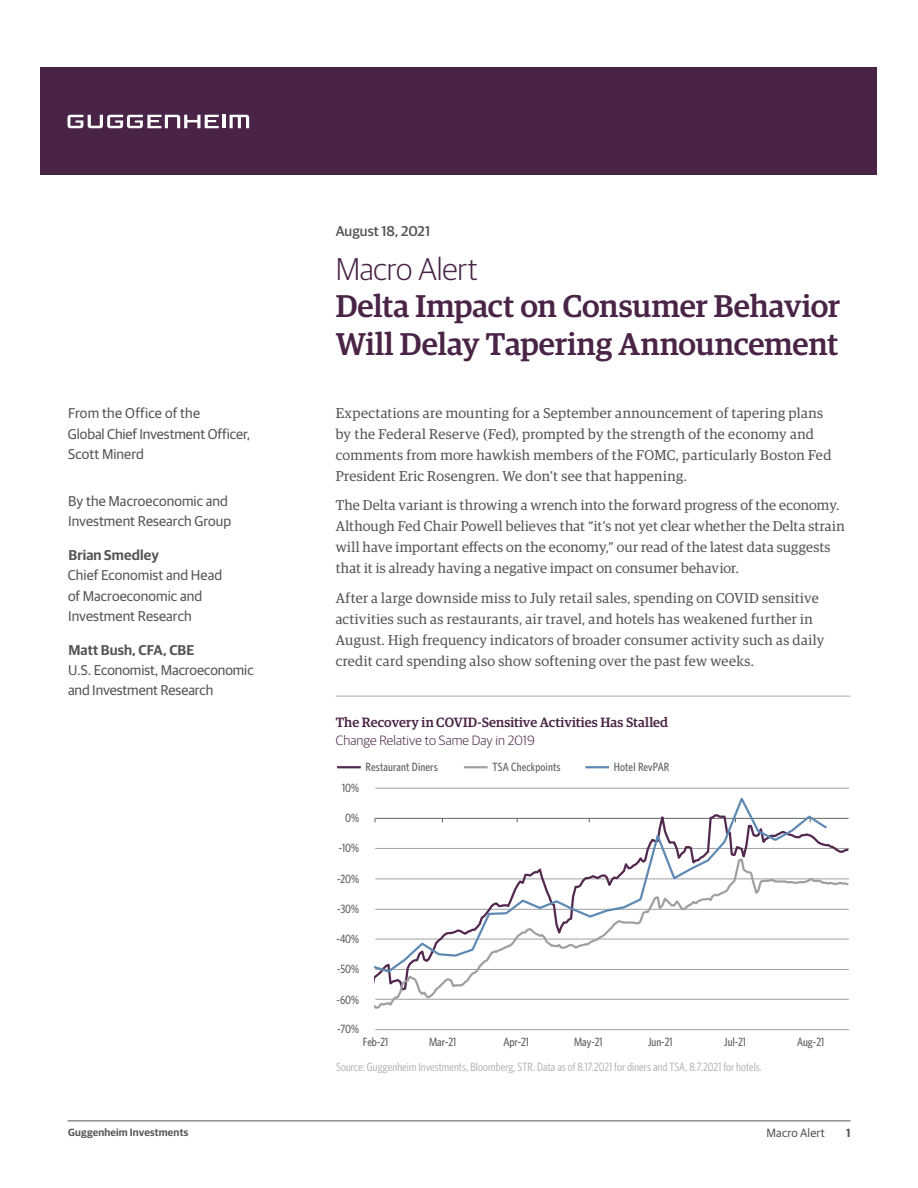
<style>
.page{position:relative;width:918px;height:1188px;background:#fff}
.page>*{position:absolute;margin:0;border:0;box-sizing:border-box;transform-origin:0 0}
.MacroAlert_-_ReportT{font:500 31.5px/37.5px "Guardian Egyp";letter-spacing:-.005em;color:#492446}
.MacroAlert_-_Title{font:300 31.5px "Guardian Sans";letter-spacing:-.005em;color:#492446}
.MacroAlert_-_Body{font:14.25px/21px "Guardian Egyp";letter-spacing:.02em;color:#555}
.GP_Text_9_5_15{font:14.25px/20.2px "Guardian Sans";letter-spacing:-.005em;color:#555}
.MacroAlert_-_Date_GS{font:14.25px/20.2px "Guardian Sans";color:#555}
.MacroAlert_-_Date_GS-2{font:600 14.25px "Guardian Sans";letter-spacing:.005em;color:#555}
.MacroAlert_-_Date_GS-3{font:500 14.25px "Guardian Sans";color:#555}
.MacroAlert_-_ChartTi{font:500 13.5px "Guardian Egyp";letter-spacing:.01em;color:#492446}
.MacroAlert_-_ChartTi-2{font:300 13.5px "Guardian Sans";letter-spacing:.01em;color:#492446}
.t1{font:500 12px "Whitney Condensed";letter-spacing:.01em;color:#646464}
.MacroAlert_-_ChartSo{font:12px "Whitney Condensed";letter-spacing:.005em;color:#aaa}
.t2{font:12px "Guardian Sans";letter-spacing:.01em;color:#555}
.t3{font:600 12px "Guardian Sans";color:#555}
.t4{font:600 10.5px "Guardian Sans";letter-spacing:.015em;color:#555}
</style>
<div class="page">
<hr style="left:67px;top:1120px;width:783px;height:1px;background:#555">
<div style="left:40px;top:68px;width:838px;height:108px;background:#492446"></div>
<svg style="left:68px;top:115px;width:181px;height:13px"></svg>
<hr style="left:337px;top:766px;width:24px;height:2px;background:#53284f">
<hr style="left:464px;top:766px;width:24px;height:2px;background:#a0a0a0">
<hr style="left:585px;top:766px;width:24px;height:2px;background:#5e8ab4">
<hr style="left:375px;top:1029px;width:474px;height:1px;background:#a0a0a0">
<hr style="left:375px;top:788px;width:474px;height:1px;background:#a0a0a0">
<svg style="left:374px;top:797px;width:455px;height:233px"></svg>
<hr style="left:336px;top:696px;width:515px;height:1px;background:#aaa">
<p class="MacroAlert_-_Date_GS" style="left:68px;top:402px;width:184px">From the Office of the<br>Global Chief Investment Officer,<br>Scott Minerd</p>
<p class="MacroAlert_-_Date_GS" style="left:68px;top:490px;width:165px">By the Macroeconomic and<br>Investment Research Group</p>
<p class="MacroAlert_-_Date_GS-2" style="left:68px;top:545px;width:92px">Brian Smedley</p>
<p class="GP_Text_9_5_15" style="left:68px;top:564px;width:156px">Chief Economist and Head of Macroeconomic and<br>Investment Research</p>
<p class="MacroAlert_-_Date_GS-2" style="left:68px;top:639px;width:128px">Matt Bush, CFA, CBE</p>
<p class="GP_Text_9_5_15" style="left:68px;top:659px;width:187px">U.S. Economist, Macroeconomic and Investment Research</p>
<p class="MacroAlert_-_Date_GS-3" style="left:336px;top:221px;width:96px">August 18, 2021</p>
<p class="MacroAlert_-_Title" style="left:336px;top:247px;width:144px">Macro Alert</p>
<p class="MacroAlert_-_ReportT" style="left:336px;top:285px;width:506px">Delta Impact on Consumer Behavior<br>Will Delay Tapering Announcement</p>
<p class="MacroAlert_-_Body" style="left:336px;top:402px;width:497px">Expectations are mounting for a September announcement of tapering plans by the Federal Reserve (Fed), prompted by the strength of the economy and comments from more hawkish members of the FOMC, particularly Boston Fed President Eric Rosengren. We don’t see that happening.</p>
<p class="MacroAlert_-_Body" style="left:336px;top:494px;width:510px">The Delta variant is throwing a wrench into the forward progress of the economy.<br>Although Fed Chair Powell believes that “it’s not yet clear whether the Delta strain will have important effects on the economy,” our read of the latest data suggests that it is already having a negative impact on consumer behavior.</p>
<p class="MacroAlert_-_Body" style="left:336px;top:586px;width:490px">After a large downside miss to July retail sales, spending on COVID sensitive activities such as restaurants, air travel, and hotels has weakened further in August. High frequency indicators of broader consumer activity such as daily credit card spending also show softening over the past few weeks.</p>
<p class="MacroAlert_-_ChartTi" style="left:336px;top:712px;width:334px">The Recovery in COVID-Sensitive Activities Has Stalled</p>
<p class="MacroAlert_-_ChartTi-2" style="left:336px;top:731px;width:201px">Change Relative to Same Day in 2019</p>
<p class="t1" style="left:366px;top:760px;width:74px">Restaurant Diners</p>
<p class="t1" style="left:492px;top:760px;width:70px">TSA Checkpoints</p>
<p class="t1" style="left:614px;top:760px;width:57px">Hotel RevPAR</p>
<p class="t1" style="left:342px;top:780px;width:19px">10%</p>
<p class="t1" style="left:345px;top:811px;width:15px">0%</p>
<p class="t1" style="left:339px;top:841px;width:22px">-10%</p>
<p class="t1" style="left:337px;top:871px;width:24px">-20%</p>
<p class="t1" style="left:337px;top:901px;width:23px">-30%</p>
<p class="t1" style="left:337px;top:931px;width:24px">-40%</p>
<p class="t1" style="left:337px;top:962px;width:24px">-50%</p>
<p class="t1" style="left:337px;top:992px;width:24px">-60%</p>
<p class="t1" style="left:337px;top:1022px;width:24px">-70%</p>
<p class="t1" style="left:363px;top:1034px;width:27px">Feb-21</p>
<p class="t1" style="left:429px;top:1034px;width:29px">Mar-21</p>
<p class="t1" style="left:503px;top:1034px;width:27px">Apr-21</p>
<p class="t1" style="left:574px;top:1034px;width:30px">May-21</p>
<p class="t1" style="left:648px;top:1034px;width:26px">Jun-21</p>
<p class="t1" style="left:724px;top:1034px;width:23px">Jul-21</p>
<p class="t1" style="left:797px;top:1034px;width:29px">Aug-21</p>
<p class="MacroAlert_-_ChartSo" style="left:336px;top:1059px;width:427px">Source: Guggenheim Investments, Bloomberg, STR. Data as of 8.17.2021 for diners and TSA, 8.7.2021 for hotels.</p>
<p class="t4" style="left:68px;top:1125px;width:122px">Guggenheim Investments</p>
<p class="t2" style="left:767px;top:1125px;width:60px">Macro Alert</p>
<p class="t3" style="left:846px;top:1124px;width:6px">1</p>
</div>
